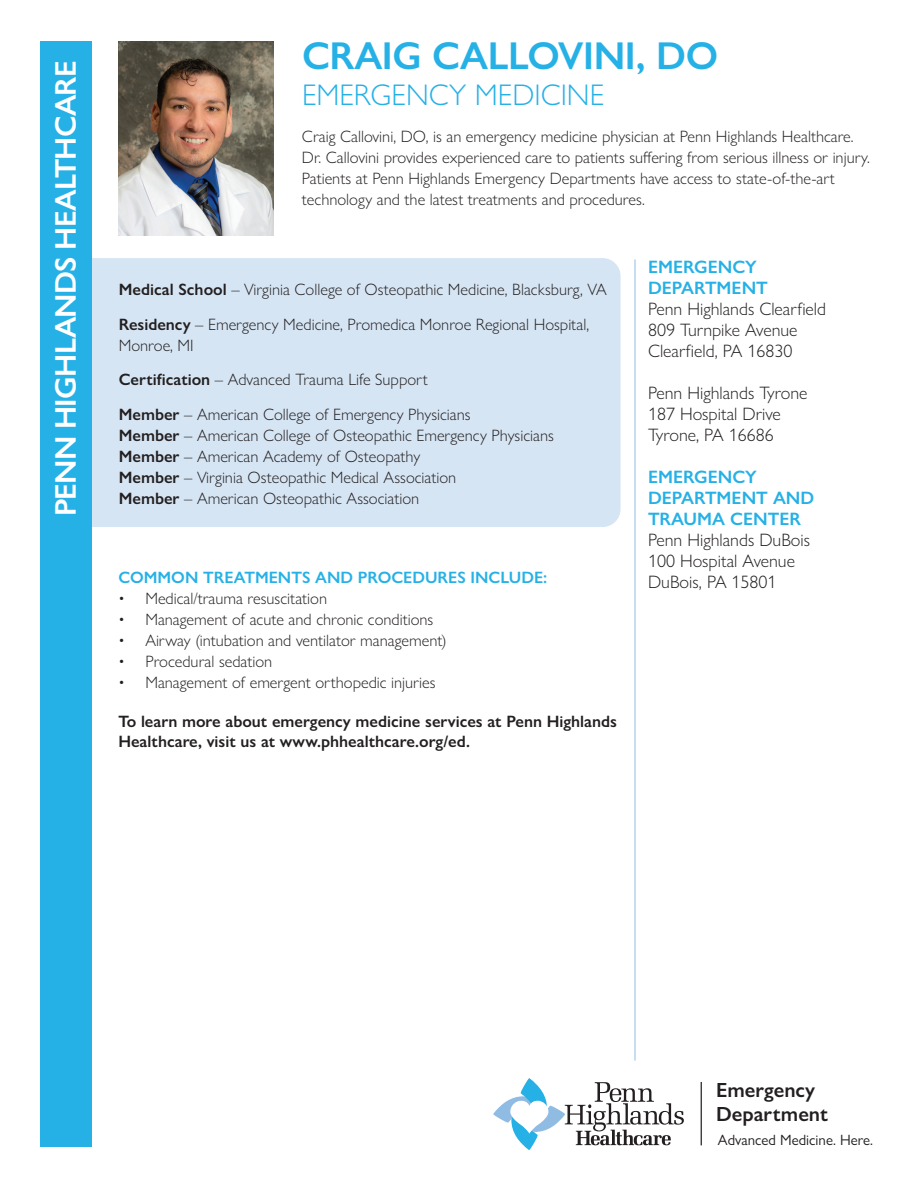
<style>
.page{position:relative;width:918px;height:1188px;background:#fff}
.page>*{position:absolute;margin:0;border:0;box-sizing:border-box;transform-origin:0 0}
.t1{font:600 39px "Gill Sans Nova";letter-spacing:-.01em;color:#26b1e6}
.t2{font:600 30px "Gill Sans Nova";letter-spacing:-.025em;color:#fff}
.t3{font:300 30px "Gill Sans Nova";color:#26b1e6}
.t4{font:600 20.55px/24.3px "Gill Sans Nova";color:#231f20}
.t5{font:300 18px/21px "Gill Sans Nova";color:#231f20}
.t6{font:600 18px/21px "Gill Sans Nova";color:#26b1e6}
.t7{font:300 16.5px/21px "Gill Sans Nova";color:#231f20}
.t8{font:600 16.5px/19.5px "Gill Sans Nova";color:#231f20}
.t9{font:600 16.5px "Gill Sans Nova";color:#26b1e6}
.t10{font:15px "Gill Sans Nova";color:#231f20}
.s1{font-weight:600}
</style>
<div class="page">
<img style="left:119px;top:41px;width:154px;height:194px">
<div style="left:59px;top:258px;width:562px;height:269px;background:#d6e5f4;border-radius:18px"></div>
<div style="left:41px;top:41px;width:51px;height:1106px;background:#26b1e6"></div>
<hr style="left:635px;top:260px;width:1px;height:801px;background:#90bce4">
<svg style="left:493px;top:1078px;width:191px;height:72px"></svg>
<hr style="left:701px;top:1082px;width:1px;height:63px;background:#231f20">
<h2 class="t2" style="left:47px;top:516px;width:457px;rotate:-90deg">PENN HIGHLANDS HEALTHCARE</h2>
<h1 class="t1" style="left:302px;top:32px;width:418px">CRAIG CALLOVINI, DO</h1>
<h2 class="t3" style="left:302px;top:77px;width:304px">EMERGENCY MEDICINE</h2>
<p class="t7" style="left:302px;top:125px;width:569px">Craig Callovini, DO, is an emergency medicine physician at Penn Highlands Healthcare.<br>Dr. Callovini provides experienced care to patients suffering from serious illness or injury.<br>Patients at Penn Highlands Emergency Departments have access to state-of-the-art technology and the latest treatments and procedures.</p>
<p class="t7" style="left:119px;top:272px;width:490px;line-height:34.5px"><span class="s1">Medical School</span> – Virginia College of Osteopathic Medicine, Blacksburg, VA<br><span class="s1">Residency</span> – Emergency Medicine, Promedica Monroe Regional Hospital,</p>
<p class="t7" style="left:119px;top:328px;width:353px;line-height:34.5px">Monroe, MI<br><span class="s1">Certification</span> – Advanced Trauma Life Support<br><span class="s1">Member</span> – American College of Emergency Physicians</p>
<p class="t7" style="left:119px;top:424px;width:437px"><span class="s1">Member</span> – American College of Osteopathic Emergency Physicians <span class="s1">Member</span> – American Academy of Osteopathy<br><span class="s1">Member</span> – Virginia Osteopathic Medical Association<br><span class="s1">Member</span> – American Osteopathic Association</p>
<p class="t9" style="left:118px;top:568px;width:430px">COMMON TREATMENTS AND PROCEDURES INCLUDE:</p>
<p class="t7" style="left:118px;top:588px;width:210px">• Medical/trauma resuscitation</p>
<p class="t7" style="left:118px;top:609px;width:317px">• Management of acute and chronic conditions</p>
<p class="t7" style="left:118px;top:630px;width:330px">• Airway (intubation and ventilator management)</p>
<p class="t7" style="left:118px;top:651px;width:155px">• Procedural sedation</p>
<p class="t7" style="left:118px;top:672px;width:319px">• Management of emergent orthopedic injuries</p>
<p class="t8" style="left:118px;top:712px;width:500px">To learn more about emergency medicine services at Penn Highlands<br>Healthcare, visit us at www.phhealthcare.org/ed.</p>
<p class="t6" style="left:648px;top:256px;width:121px">EMERGENCY<br>DEPARTMENT</p>
<p class="t5" style="left:648px;top:298px;width:180px">Penn Highlands Clearfield<br>809 Turnpike Avenue<br>Clearfield, PA 16830</p>
<p class="t5" style="left:648px;top:382px;width:161px">Penn Highlands Tyrone<br>187 Hospital Drive<br>Tyrone, PA 16686</p>
<p class="t6" style="left:648px;top:466px;width:168px">EMERGENCY<br>DEPARTMENT AND<br>TRAUMA CENTER</p>
<p class="t5" style="left:648px;top:529px;width:164px">Penn Highlands DuBois<br>100 Hospital Avenue<br>DuBois, PA 15801</p>
<p class="t4" style="left:716px;top:1078px;width:114px">Emergency<br>Department</p>
<p class="t10" style="left:718px;top:1131px;width:157px">Advanced Medicine. Here.</p>
</div>
